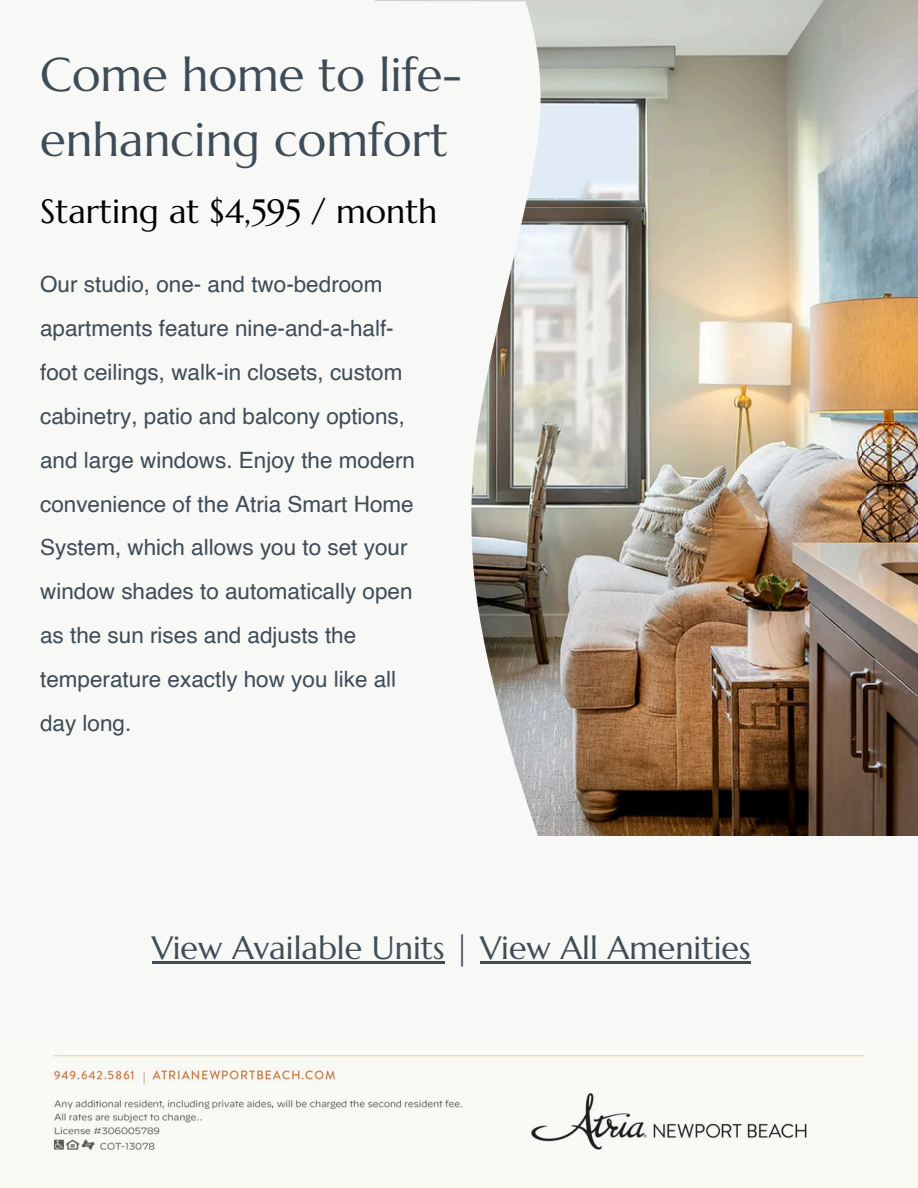
<style>
.page{position:relative;width:918px;height:1188px;background:#f8f8f6}
.page>*{position:absolute;margin:0;border:0;box-sizing:border-box;transform-origin:0 0}
.t1{font:47.25px/65.2px "Marcellus";color:#3e4c57}
.t2{font:33.75px "Marcellus";color:#000}
.t3{font:32.25px "Marcellus";color:#3e4c57}
.t4{font:22.5px/43.8px "Helvetica";color:#3e4c57}
</style>
<div class="page">
<img style="left:375px;top:0;width:543px;height:836px">
<svg style="left:375px;top:1px;width:170px;height:835px"></svg>
<img style="left:53px;top:1055px;width:811px;height:95px">
<hr style="left:152px;top:961px;width:293px;height:2px;background:#3e4c57">
<hr style="left:480px;top:961px;width:270px;height:2px;background:#3e4c57">
<p class="t1" style="left:40px;top:42px;width:423px">Come home to life&shy;enhancing comfort</p>
<h2 class="t2" style="left:40px;top:190px;width:399px">Starting at $4,595 / month</h2>
<h1 class="t4" style="left:40px;top:264px;width:376px">Our studio, one- and two-bedroom apartments feature nine-and-a-half&shy;foot ceilings, walk-in closets, custom cabinetry, patio and balcony options, and large windows. Enjoy the modern convenience of the Atria Smart Home System, which allows you to set your window shades to automatically open as the sun rises and adjusts the temperature exactly how you like all day long.</h1>
<h2 class="t3" style="left:152px;top:927px;width:600px">View Available Units | View All Amenities</h2>
</div>
